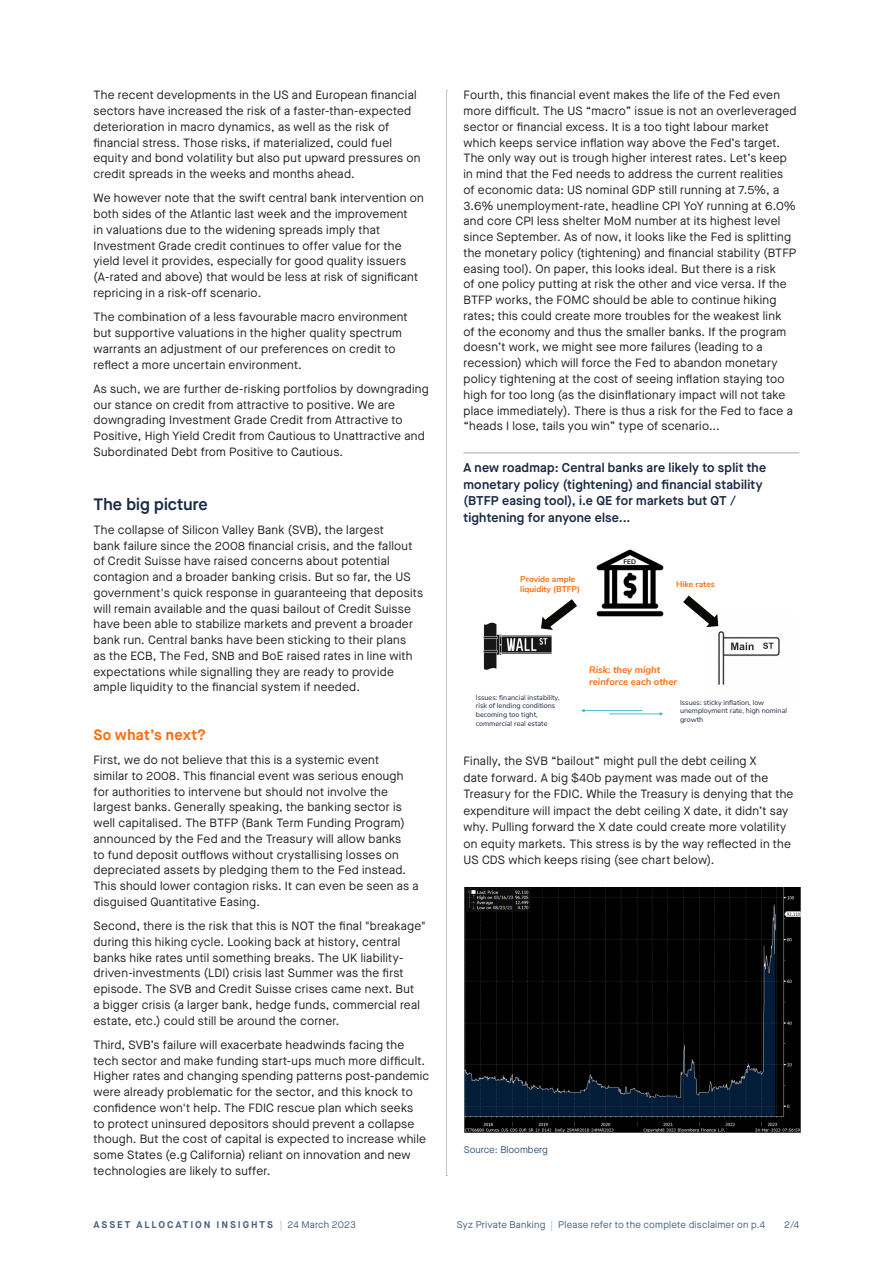
<style>
.page{position:relative;width:893px;height:1263px;background:#fff}
.page>*{position:absolute;margin:0;border:0;box-sizing:border-box;transform-origin:0 0}
.Paragraph_Style_8{font:600 16.5px "Maison Neue";letter-spacing:.005em;color:#192944}
.Paragraph_Style_7{font:700 15px "Maison Neue";letter-spacing:.005em;color:#ff6c0e}
.t1{font:600 12.75px/16.5px "Maison Neue";letter-spacing:.015em;color:#192944}
.t2{font:12px/15.8px "Maison Neue";letter-spacing:.02em;color:#231f20}
.t3{font:9.75px "Maison Neue";letter-spacing:.025em;color:#466080}
.t4{font:700 9.75px "Maison Neue";letter-spacing:.2em;color:#466080}
.t5{font:9.75px "Maison Neue";color:#38597a}
.t6{font:italic 700 9.6px/11.4px "Nunito Sans";color:#ff6c0e}
.t7{font:700 8.4px/10.2px "Nunito Sans";letter-spacing:-.005em;color:#ff6c0e}
.t8{font:7.2px/8.6px "Nunito Sans";color:#202945}
.t9{font:700 6.6px "Nunito Sans";color:#000}
.s1{font-weight:400;color:#a2acbe}
.s2{font-weight:400}
.s3{color:#a2acbe}
</style>
<div class="page">
<hr style="left:463px;top:453px;width:336px;height:1px;background:#a7a8a9">
<svg style="left:446px;top:90px;width:1px;height:1086px"></svg>
<img style="left:706px;top:623px;width:74px;height:62px">
<img style="left:483px;top:622px;width:69px;height:48px">
<img style="left:596px;top:549px;width:68px;height:68px">
<svg style="left:541px;top:599px;width:36px;height:31px"></svg>
<svg style="left:683px;top:595px;width:35px;height:32px"></svg>
<svg style="left:581px;top:709px;width:82px;height:7px"></svg>
<img style="left:464px;top:887px;width:336px;height:245px">
<p class="t2" style="left:94px;top:87px;width:328px">The recent developments in the US and European financial sectors have increased the risk of a faster-than-expected deterioration in macro dynamics, as well as the risk of financial stress. Those risks, if materialized, could fuel equity and bond volatility but also put upward pressures on credit spreads in the weeks and months ahead.</p>
<p class="t2" style="left:94px;top:190px;width:332px">We however note that the swift central bank intervention on both sides of the Atlantic last week and the improvement<br>in valuations due to the widening spreads imply that Investment Grade credit continues to offer value for the yield level it provides, especially for good quality issuers (A-rated and above) that would be less at risk of significant repricing in a risk-off scenario.</p>
<p class="t2" style="left:94px;top:309px;width:316px">The combination of a less favourable macro environment but supportive valuations in the higher quality spectrum warrants an adjustment of our preferences on credit to reflect a more uncertain environment.</p>
<p class="t2" style="left:94px;top:381px;width:337px">As such, we are further de-risking portfolios by downgrading our stance on credit from attractive to positive. We are downgrading Investment Grade Credit from Attractive to Positive, High Yield Credit from Cautious to Unattractive and Subordinated Debt from Positive to Cautious.</p>
<p class="Paragraph_Style_8" style="left:94px;top:492px;width:116px">The big picture</p>
<p class="t2" style="left:94px;top:522px;width:331px">The collapse of Silicon Valley Bank (SVB), the largest<br>bank failure since the 2008 financial crisis, and the fallout of Credit Suisse have raised concerns about potential contagion and a broader banking crisis. But so far, the US government's quick response in guaranteeing that deposits will remain available and the quasi bailout of Credit Suisse have been able to stabilize markets and prevent a broader bank run. Central banks have been sticking to their plans<br>as the ECB, The Fed, SNB and BoE raised rates in line with expectations while signalling they are ready to provide ample liquidity to the financial system if needed.</p>
<p class="Paragraph_Style_7" style="left:94px;top:725px;width:114px">So what’s next?</p>
<p class="t2" style="left:94px;top:752px;width:326px">First, we do not believe that this is a systemic event<br>similar to 2008. This financial event was serious enough for authorities to intervene but should not involve the largest banks. Generally speaking, the banking sector is well capitalised. The BTFP (Bank Term Funding Program) announced by the Fed and the Treasury will allow banks<br>to fund deposit outflows without crystallising losses on depreciated assets by pledging them to the Fed instead.<br>This should lower contagion risks. It can even be seen as a disguised Quantitative Easing.</p>
<p class="t2" style="left:94px;top:918px;width:334px">Second, there is the risk that this is NOT the final "breakage" during this hiking cycle. Looking back at history, central banks hike rates until something breaks. The UK liability&shy;driven-investments (LDI) crisis last Summer was the first episode. The SVB and Credit Suisse crises came next. But<br>a bigger crisis (a larger bank, hedge funds, commercial real estate, etc.) could still be around the corner.</p>
<p class="t2" style="left:94px;top:1037px;width:337px">Third, SVB’s failure will exacerbate headwinds facing the tech sector and make funding start-ups much more difficult.<br>Higher rates and changing spending patterns post-pandemic were already problematic for the sector, and this knock to confidence won't help. The FDIC rescue plan which seeks<br>to protect uninsured depositors should prevent a collapse though. But the cost of capital is expected to increase while some States (e.g California) reliant on innovation and new technologies are likely to suffer.</p>
<p class="t2" style="left:463px;top:87px;width:334px">Fourth, this financial event makes the life of the Fed even more difficult. The US “macro” issue is not an overleveraged sector or financial excess. It is a too tight labour market which keeps service inflation way above the Fed’s target.<br>The only way out is trough higher interest rates. Let’s keep in mind that the Fed needs to address the current realities of economic data: US nominal GDP still running at 7.5%, a 3.6% unemployment-rate, headline CPI YoY running at 6.0% and core CPI less shelter MoM number at its highest level since September. As of now, it looks like the Fed is splitting the monetary policy (tightening) and financial stability (BTFP easing tool). On paper, this looks ideal. But there is a risk<br>of one policy putting at risk the other and vice versa. If the BTFP works, the FOMC should be able to continue hiking rates; this could create more troubles for the weakest link<br>of the economy and thus the smaller banks. If the program doesn’t work, we might see more failures (leading to a recession) which will force the Fed to abandon monetary policy tightening at the cost of seeing inflation staying too high for too long (as the disinflationary impact will not take place immediately). There is thus a risk for the Fed to face a “heads I lose, tails you win” type of scenario...</p>
<p class="t1" style="left:463px;top:459px;width:304px">A new roadmap: Central banks are likely to split the monetary policy (tightening) and financial stability (BTFP easing tool), i.e QE for markets but QT / tightening for anyone else...</p>
<p class="t9" style="left:623px;top:557px;width:14px">FED</p>
<p class="t7" style="left:520px;top:573px;width:61px">Provide ample liquidity (BTFP)</p>
<p class="t7" style="left:676px;top:579px;width:40px">Hike rates</p>
<p class="t6" style="left:589px;top:664px;width:90px">Risk: they might reinforce each other</p>
<p class="t8" style="left:476px;top:693px;width:86px">Issues: financial instability, risk of lending conditions becoming too tight, commercial real estate</p>
<p class="t8" style="left:680px;top:698px;width:109px">Issues: sticky inflation, low unemployment rate, high nominal growth</p>
<p class="t2" style="left:463px;top:752px;width:331px;line-height:16.5px">Finally, the SVB “bailout” might pull the debt ceiling X<br>date forward. A big $40b payment was made out of the Treasury for the FDIC. While the Treasury is denying that the expenditure will impact the debt ceiling X date, it didn’t say why. Pulling forward the X date could create more volatility on equity markets. This stress is by the way reflected in the US CDS which keeps rising (see chart below).</p>
<p class="t5" style="left:464px;top:1143px;width:85px">Source: Bloomberg</p>
<p class="t4" style="left:94px;top:1218px;width:264px">ASSET ALLOCATION INSIGHTS <span class="s1">|</span> <span class="s2">24 March 2023</span></p>
<p class="t3" style="left:457px;top:1218px;width:310px">Syz Private Banking <span class="s3">|</span> Please refer to the complete disclaimer on p.4</p>
<p class="t3" style="left:784px;top:1218px;width:17px">2/4</p>
</div>
